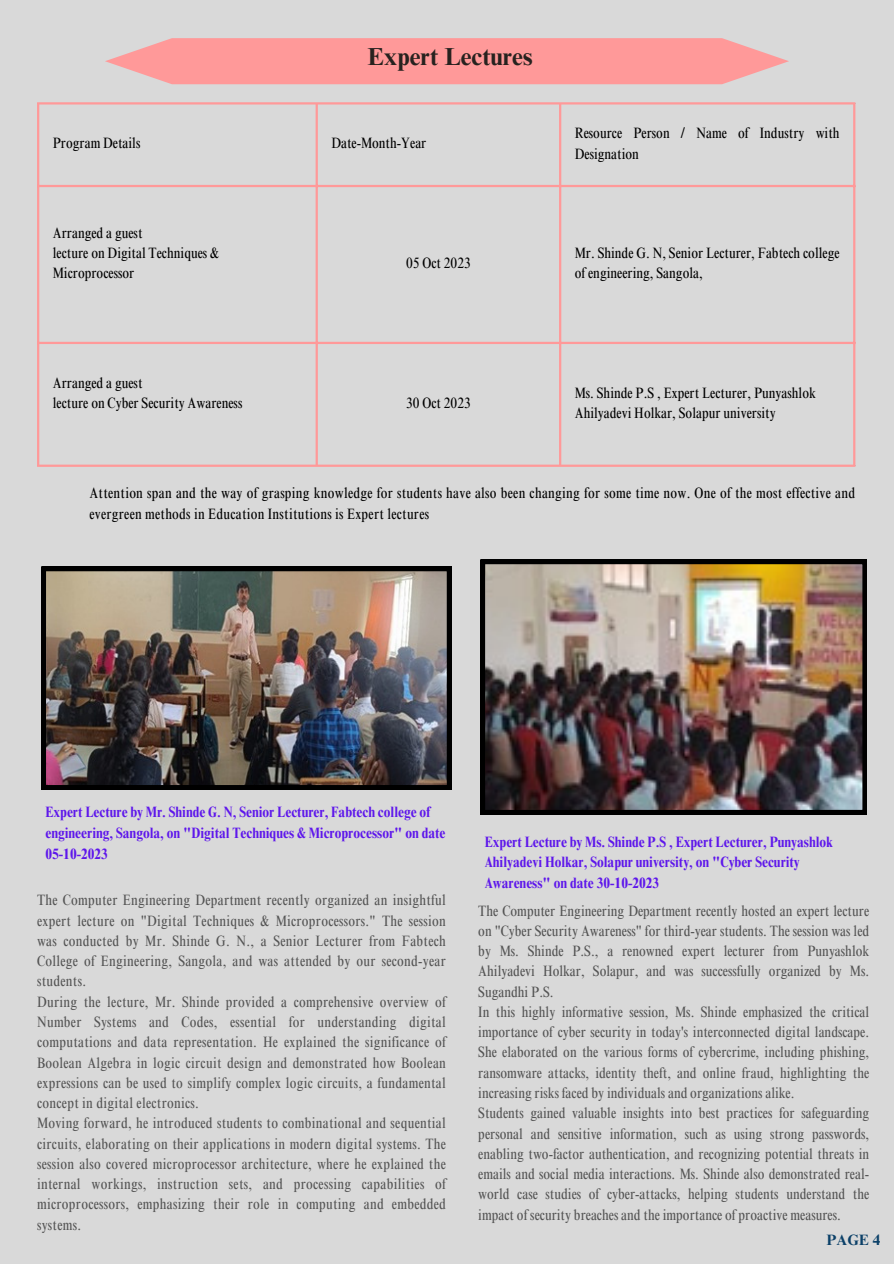
<style>
.page{position:relative;width:894px;height:1264px;background:#fff}
.page>*{position:absolute;margin:0;border:0;box-sizing:border-box;transform-origin:0 0}
.t1{font:700 24.6px "Times NRMT Pro";color:#27221f}
.t2{font:condensed 15px/20.2px "Times NRMT Pro";letter-spacing:.01em;color:#545454;text-align:justify}
.t3{font:condensed 15px/20.2px "Times NRMT Pro";color:#000}
.t4{font:700 condensed 15px/21.5px "Times NRMT Pro";color:#5e17eb}
.t5{font:700 15px "Times NRMT Pro";color:#0b4068}
</style>
<div class="page">
<div style="left:0;top:0;width:893px;height:1263px;background:#d9d9d9"></div>
<hr style="left:37px;top:104px;width:2px;height:360px;background:#f99">
<hr style="left:315px;top:104px;width:3px;height:360px;background:#f99">
<hr style="left:559px;top:104px;width:2px;height:360px;background:#f99">
<hr style="left:852px;top:104px;width:3px;height:360px;background:#f99">
<hr style="left:37px;top:102px;width:818px;height:2px;background:#f99">
<hr style="left:37px;top:185px;width:818px;height:2px;background:#f99">
<hr style="left:37px;top:342px;width:818px;height:2px;background:#f99">
<hr style="left:37px;top:464px;width:818px;height:3px;background:#f99">
<svg style="left:105px;top:38px;width:683px;height:46px;background:#fb9f9f"></svg>
<img style="left:42px;top:566px;width:409px;height:223px">
<img style="left:480px;top:559px;width:386px;height:255px">
<p class="t1" style="left:367px;top:48px;width:166px">Expert Lectures</p>
<h1 class="t3" style="left:53px;top:135px;width:89px">Program Details</h1>
<p class="t3" style="left:331px;top:135px;width:97px">Date-Month-Year</p>
<p class="t3" style="left:574px;top:125px;width:266px">Resource Person / Name of Industry with<br>Designation</p>
<p class="t3" style="left:53px;top:224px;width:91px">Arranged a guest</p>
<p class="t3" style="left:53px;top:245px;width:168px">lecture on Digital Techniques &amp;<br>Microprocessor</p>
<p class="t3" style="left:406px;top:255px;width:66px">05 Oct 2023</p>
<p class="t3" style="left:574px;top:245px;width:266px">Mr. Shinde G. N, Senior Lecturer, Fabtech college of engineering, Sangola,</p>
<p class="t3" style="left:53px;top:374px;width:91px">Arranged a guest</p>
<p class="t3" style="left:53px;top:395px;width:191px">lecture on Cyber Security Awareness</p>
<p class="t3" style="left:406px;top:395px;width:66px">30 Oct 2023</p>
<p class="t3" style="left:574px;top:385px;width:242px">Ms. Shinde P.S , Expert Lecturer, Punyashlok<br>Ahilyadevi Holkar, Solapur university</p>
<p class="t3" style="left:89px;top:485px;width:767px">Attention span and the way of grasping knowledge for students have also been changing for some time now. One of the most effective and evergreen methods in Education Institutions is Expert lectures</p>
<p class="t4" style="left:45px;top:802px;width:401px">Expert Lecture by Mr. Shinde G. N, Senior Lecturer, Fabtech college of engineering, Sangola, on "Digital Techniques &amp; Microprocessor" on date<br>05-10-2023</p>
<h3 class="t2" style="left:37px;top:892px;width:410px">The Computer Engineering Department recently organized an insightful expert lecture on "Digital Techniques &amp; Microprocessors." The session was conducted by Mr. Shinde G. N., a Senior Lecturer from Fabtech College of Engineering, Sangola, and was attended by our second-year students.</h3>
<p class="t2" style="left:37px;top:993px;width:410px">During the lecture, Mr. Shinde provided a comprehensive overview of Number Systems and Codes, essential for understanding digital computations and data representation. He explained the significance of Boolean Algebra in logic circuit design and demonstrated how Boolean expressions can be used to simplify complex logic circuits, a fundamental concept in digital electronics.</p>
<p class="t2" style="left:37px;top:1114px;width:410px">Moving forward, he introduced students to combinational and sequential circuits, elaborating on their applications in modern digital systems. The session also covered microprocessor architecture, where he explained the internal workings, instruction sets, and processing capabilities of microprocessors, emphasizing their role in computing and embedded systems.</p>
<p class="t4" style="left:484px;top:833px;width:349px;line-height:20.2px">Expert Lecture by Ms. Shinde P.S , Expert Lecturer, Punyashlok<br>Ahilyadevi Holkar, Solapur university, on "Cyber Security<br>Awareness" on date 30-10-2023</p>
<p class="t2" style="left:478px;top:902px;width:392px">The Computer Engineering Department recently hosted an expert lecture on "Cyber Security Awareness" for third-year students. The session was led by Ms. Shinde P.S., a renowned expert lecturer from Punyashlok Ahilyadevi Holkar, Solapur, and was successfully organized by Ms.<br>Sugandhi P.S.</p>
<h3 class="t2" style="left:478px;top:1003px;width:392px">In this highly informative session, Ms. Shinde emphasized the critical importance of cyber security in today's interconnected digital landscape.<br>She elaborated on the various forms of cybercrime, including phishing, ransomware attacks, identity theft, and online fraud, highlighting the increasing risks faced by individuals and organizations alike.</h3>
<p class="t2" style="left:478px;top:1104px;width:392px">Students gained valuable insights into best practices for safeguarding personal and sensitive information, such as using strong passwords, enabling two-factor authentication, and recognizing potential threats in emails and social media interactions. Ms. Shinde also demonstrated real&shy;world case studies of cyber-attacks, helping students understand the impact of security breaches and the importance of proactive measures.</p>
<p class="t5" style="left:826px;top:1234px;width:55px">PAGE 4</p>
</div>
